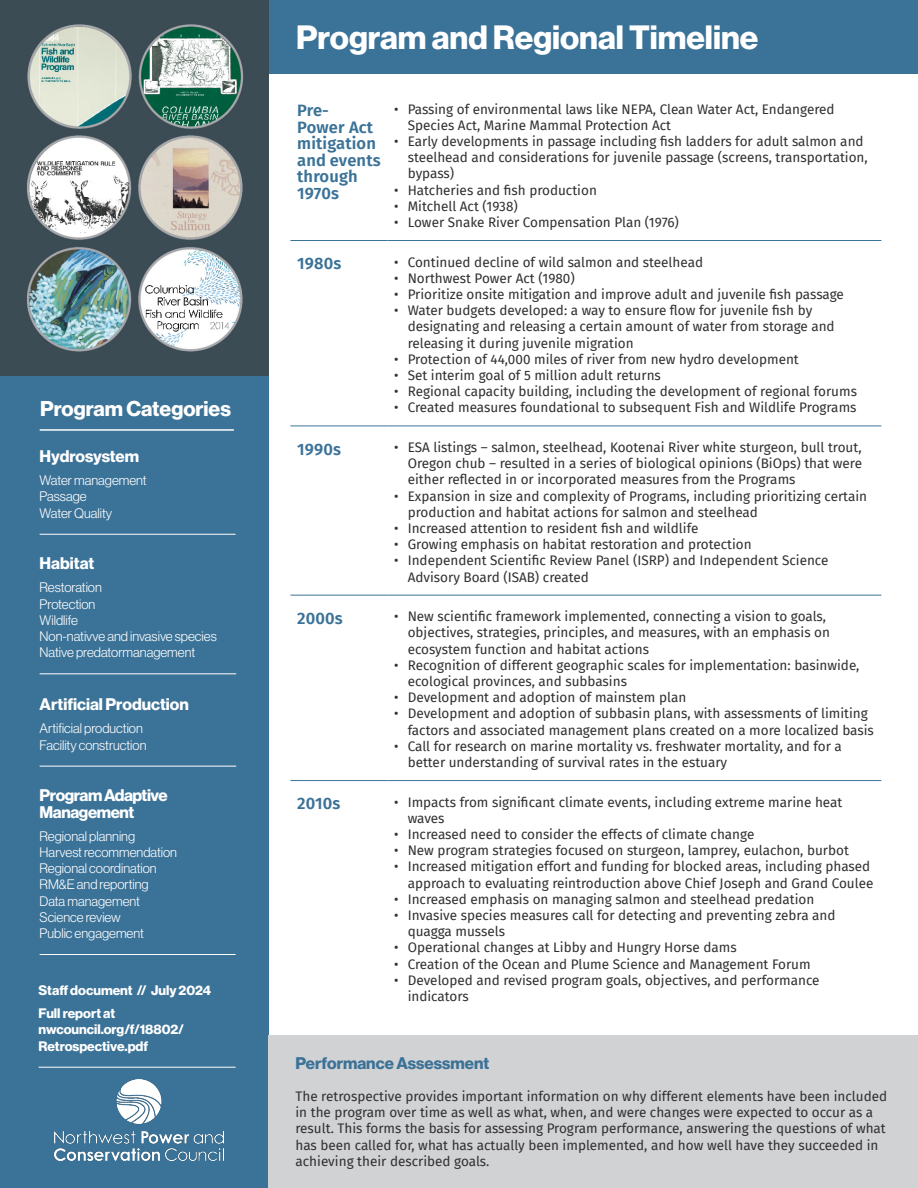
<style>
.page{position:relative;width:918px;height:1188px;background:#fff}
.page>*{position:absolute;margin:0;border:0;box-sizing:border-box;transform-origin:0 0}
.t1{font:33px "N Haas Grotesk DS Pro 75 Bd";color:#fff}
.Heading_white{font:21px "N Haas Grotesk DS Pro 75 Bd";color:#fff}
.t2{font:600 16.5px/16.5px "Fira Sans";letter-spacing:.01em;color:#3b7297}
.Heading_white-2{font:16.5px/16.5px "N Haas Grotesk DS Pro 75 Bd";letter-spacing:-.01em;color:#fff}
.Heading{font:16.5px "N Haas Grotesk DS Pro 75 Bd";color:#3b7297}
.t3{font:13.5px/16.2px "Fira Sans";color:#312f30}
.Body_white{font:13.5px/16.2px "N Haas Grotesk DS Pro 45 Lt";color:#fff}
.Body_white-2{font:13.5px/16.2px "N Haas Grotesk DS Pro 75 Bd";color:#fff}
</style>
<div class="page">
<div style="left:0;top:16px;width:269px;height:1172px;background:#3b7297"></div>
<div style="left:0;top:0;width:918px;height:73px;background:#3b7297"></div>
<hr style="left:290px;top:240px;width:97px;height:1px;background:#3b7297">
<hr style="left:387px;top:240px;width:494px;height:1px;background:#3b7297">
<hr style="left:290px;top:426px;width:97px;height:1px;background:#3b7297">
<hr style="left:387px;top:426px;width:494px;height:1px;background:#3b7297">
<hr style="left:290px;top:595px;width:97px;height:1px;background:#3b7297">
<hr style="left:387px;top:595px;width:494px;height:1px;background:#3b7297">
<hr style="left:290px;top:780px;width:97px;height:1px;background:#3b7297">
<hr style="left:387px;top:780px;width:494px;height:1px;background:#3b7297">
<hr style="left:40px;top:429px;width:194px;height:2px;background:#fff">
<img style="left:0;top:0;width:269px;height:376px">
<hr style="left:40px;top:954px;width:196px;height:1px;background:#fff">
<hr style="left:40px;top:766px;width:196px;height:1px;background:#fff">
<hr style="left:40px;top:674px;width:196px;height:1px;background:#fff">
<hr style="left:40px;top:534px;width:196px;height:1px;background:#fff">
<hr style="left:39px;top:1067px;width:197px;height:1px;background:#fff">
<div style="left:269px;top:1036px;width:649px;height:152px;background:#d1d2d4"></div>
<img style="left:54px;top:1079px;width:169px;height:82px">
<p class="Heading_white" style="left:40px;top:396px;width:192px">Program Categories</p>
<p class="Heading_white-2" style="left:40px;top:448px;width:101px">Hydrosystem</p>
<p class="Body_white" style="left:40px;top:472px;width:109px">Water management<br>Passage</p>
<p class="Body_white" style="left:40px;top:505px;width:74px">Water Quality</p>
<p class="Heading_white-2" style="left:40px;top:556px;width:56px">Habitat</p>
<p class="Body_white" style="left:40px;top:580px;width:64px">Restoration</p>
<p class="Body_white" style="left:40px;top:596px;width:57px">Protection</p>
<p class="Body_white" style="left:40px;top:612px;width:40px">Wildlife</p>
<p class="Body_white" style="left:40px;top:628px;width:179px">Non-nativve and invasive species</p>
<p class="Body_white" style="left:40px;top:644px;width:157px">Native predatormanagement</p>
<p class="Heading_white-2" style="left:40px;top:697px;width:151px">Artificial Production</p>
<p class="Body_white" style="left:40px;top:720px;width:105px">Artificial production</p>
<p class="Body_white" style="left:40px;top:737px;width:108px">Facility construction</p>
<p class="Heading_white-2" style="left:40px;top:787px;width:130px">Program Adaptive<br>Management</p>
<p class="Body_white" style="left:40px;top:828px;width:97px">Regional planning</p>
<p class="Body_white" style="left:40px;top:844px;width:139px">Harvest recommendation</p>
<p class="Body_white" style="left:40px;top:860px;width:119px">Regional coordination</p>
<p class="Body_white" style="left:40px;top:876px;width:111px">RM&amp;E and reporting</p>
<p class="Body_white" style="left:40px;top:893px;width:106px">Data management<br>Science review<br>Public engagement</p>
<p class="Body_white-2" style="left:39px;top:983px;width:174px">Staff document // July 2024</p>
<p class="Body_white-2" style="left:39px;top:1006px;width:147px">Full report at nwcouncil.org/f/18802/<br>Retrospective.pdf</p>
<p class="t1" style="left:296px;top:18px;width:464px">Program and Regional Timeline</p>
<p class="t2" style="left:297px;top:101px;width:85px">Pre-<br>Power Act mitigation and events through<br>1970s</p>
<p class="t3" style="left:408px;top:100px;width:428px;text-indent:-14px">• Passing of environmental laws like NEPA, Clean Water Act, Endangered<br>Species Act, Marine Mammal Protection Act</p>
<p class="t3" style="left:408px;top:133px;width:462px;text-indent:-14px">• Early developments in passage including fish ladders for adult salmon and steelhead and considerations for juvenile passage (screens, transportation, bypass)</p>
<p class="t3" style="left:394px;top:181px;width:204px">• Hatcheries and fish production</p>
<p class="t3" style="left:394px;top:198px;width:125px">• Mitchell Act (1938)</p>
<p class="t3" style="left:394px;top:214px;width:286px">• Lower Snake River Compensation Plan (1976)</p>
<p class="t2" style="left:297px;top:254px;width:46px">1980s</p>
<p class="t3" style="left:394px;top:253px;width:310px">• Continued decline of wild salmon and steelhead</p>
<p class="t3" style="left:394px;top:270px;width:182px">• Northwest Power Act (1980)</p>
<p class="t3" style="left:394px;top:286px;width:451px">• Prioritize onsite mitigation and improve adult and juvenile fish passage</p>
<p class="t3" style="left:408px;top:302px;width:429px;text-indent:-14px">• Water budgets developed: a way to ensure flow for juvenile fish by designating and releasing a certain amount of water from storage and releasing it during juvenile migration</p>
<p class="t3" style="left:394px;top:351px;width:406px">• Protection of 44,000 miles of river from new hydro development</p>
<p class="t3" style="left:394px;top:367px;width:268px">• Set interim goal of 5 million adult returns</p>
<p class="t3" style="left:394px;top:383px;width:464px">• Regional capacity building, including the development of regional forums</p>
<p class="t3" style="left:394px;top:399px;width:464px">• Created measures foundational to subsequent Fish and Wildlife Programs</p>
<p class="t2" style="left:297px;top:440px;width:45px">1990s</p>
<p class="t3" style="left:408px;top:439px;width:456px;text-align:justify;text-indent:-14px">• ESA listings – salmon, steelhead, Kootenai River white sturgeon, bull trout, Oregon chub – resulted in a series of biological opinions (BiOps) that were either reflected in or incorporated measures from the Programs</p>
<p class="t3" style="left:408px;top:487px;width:461px;text-indent:-14px">• Expansion in size and complexity of Programs, including prioritizing certain production and habitat actions for salmon and steelhead</p>
<p class="t3" style="left:394px;top:520px;width:306px">• Increased attention to resident fish and wildlife</p>
<p class="t3" style="left:394px;top:536px;width:359px">• Growing emphasis on habitat restoration and protection</p>
<p class="t3" style="left:408px;top:552px;width:422px;text-indent:-14px">• Independent Scientific Review Panel (ISRP) and Independent Science<br>Advisory Board (ISAB) created</p>
<p class="t2" style="left:297px;top:609px;width:47px">2000s</p>
<p class="t3" style="left:408px;top:608px;width:424px;text-indent:-14px">• New scientific framework implemented, connecting a vision to goals, objectives, strategies, principles, and measures, with an emphasis on ecosystem function and habitat actions</p>
<p class="t3" style="left:408px;top:657px;width:453px;text-indent:-14px">• Recognition of different geographic scales for implementation: basinwide, ecological provinces, and subbasins</p>
<p class="t3" style="left:394px;top:689px;width:294px">• Development and adoption of mainstem plan</p>
<p class="t3" style="left:408px;top:705px;width:468px;text-indent:-14px">• Development and adoption of subbasin plans, with assessments of limiting factors and associated management plans created on a more localized basis</p>
<p class="t3" style="left:408px;top:738px;width:436px;text-indent:-14px">• Call for research on marine mortality vs. freshwater mortality, and for a better understanding of survival rates in the estuary</p>
<p class="t2" style="left:297px;top:795px;width:45px">2010s</p>
<p class="t3" style="left:408px;top:794px;width:436px;text-indent:-14px">• Impacts from significant climate events, including extreme marine heat waves</p>
<p class="t3" style="left:394px;top:826px;width:362px">• Increased need to consider the effects of climate change</p>
<p class="t3" style="left:394px;top:842px;width:456px">• New program strategies focused on sturgeon, lamprey, eulachon, burbot</p>
<p class="t3" style="left:394px;top:858px;width:481px;text-align:right">• Increased mitigation effort and funding for blocked areas, including phased approach to evaluating reintroduction above Chief Joseph and Grand Coulee</p>
<p class="t3" style="left:394px;top:891px;width:422px">• Increased emphasis on managing salmon and steelhead predation</p>
<p class="t3" style="left:408px;top:907px;width:429px;text-indent:-14px">• Invasive species measures call for detecting and preventing zebra and quagga mussels</p>
<p class="t3" style="left:394px;top:939px;width:344px">• Operational changes at Libby and Hungry Horse dams</p>
<p class="t3" style="left:394px;top:956px;width:418px">• Creation of the Ocean and Plume Science and Management Forum</p>
<p class="t3" style="left:408px;top:972px;width:413px;text-indent:-14px">• Developed and revised program goals, objectives, and performance indicators</p>
<p class="Heading" style="left:296px;top:1053px;width:195px">Performance Assessment</p>
<p class="t3" style="left:296px;top:1088px;width:593px">The retrospective provides important information on why different elements have been included in the program over time as well as what, when, and were changes were expected to occur as a result. This forms the basis for assessing Program performance, answering the questions of what has been called for, what has actually been implemented, and how well have they succeeded in achieving their described goals.</p>
</div>
